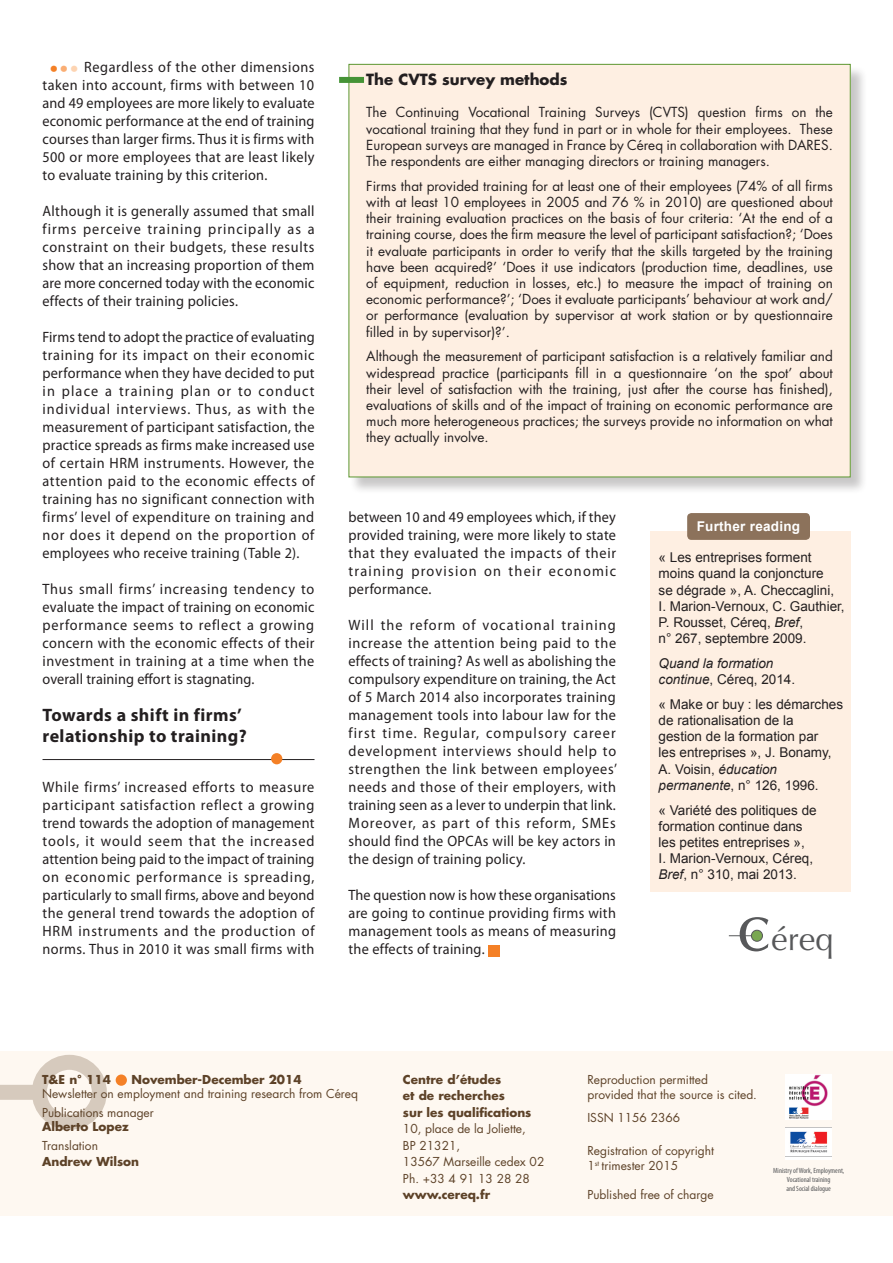
<style>
.page{position:relative;width:893px;height:1263px;background:#fff}
.page>*{position:absolute;margin:0;border:0;box-sizing:border-box;transform-origin:0 0}
.t1{font:33px "Optima";color:#57585a}
.t2{font:700 18px/21.6px "Myriad Pro";letter-spacing:.025em;color:#231f20}
.t3{font:15px/18px "Myriad Pro";letter-spacing:.02em;color:#231f20;text-align:justify;scale:.95 1}
.t4{font:700 15px "Futura";color:#231f20}
.t5{font:13.5px/16.2px "Futura";color:#231f20;text-align:justify}
.t6{font:13.5px/16.2px "Arial";color:#231f20}
.t7{font:italic 13.5px/16.2px "Arial";color:#231f20}
.t8{font:700 13.5px "Arial";letter-spacing:.02em;color:#fff}
.t9{font:12px/16.5px "Futura";color:#5d4228}
.t10{font:700 12px/16.5px "Futura";color:#5d4228}
.t11{font:condensed 7.5px/9px "Myriad Pro";color:#57585a;text-align:center}
.s1{font-family:"Futura";font-weight:300;font-size:16.5px;color:#f48026}
.s2{font-family:"Futura";font-weight:300;font-size:16.5px;color:#faae74}
.s3{font-family:"Futura";font-weight:300;font-size:16.5px;color:#fdd4b2}
.s4{font-style:italic}
.s5{font-style:normal}
.s6{font-size:69px}
</style>
<div class="page">
<div style="left:0;top:1050px;width:893px;height:165px;background:#fef8f1"></div>
<div style="left:0;top:1085px;width:39px;height:15px;background:#d6cabd"></div>
<div style="left:32px;top:1055px;width:75px;height:75px;border:15px solid #9a846e;border-radius:50%"></div>
<hr style="left:43px;top:759px;width:271px;height:1px;background:#231f20">
<div style="left:116px;top:1074px;width:11px;height:12px;background:#f48026;border-radius:50%"></div>
<svg style="left:729px;top:935px;width:22px;height:1px"></svg>
<div style="left:751px;top:930px;width:11px;height:11px;background:#79a751;border-radius:50%"></div>
<div style="left:751px;top:930px;width:11px;height:11px;border:1px solid #57585a;border-radius:50%"></div>
<img style="left:785px;top:1074px;width:47px;height:45px">
<img style="left:786px;top:1127px;width:46px;height:32px">
<div style="left:650px;top:531px;width:200px;height:360px;background:#feefe2"></div>
<div style="left:687px;top:513px;width:123px;height:27px;background:#8c725b;border-radius:4px"></div>
<div style="left:349px;top:65px;width:519px;height:430px;background:#231f20;opacity:.25"></div>
<div style="left:349px;top:64px;width:501px;height:413px;background:#feefe2"></div>
<div style="left:339px;top:77px;width:25px;height:6px;background:#459336"></div>
<div style="left:271px;top:753px;width:11px;height:11px;background:#f48026;border-radius:50%"></div>
<div style="left:488px;top:945px;width:11px;height:11px;background:#f48026"></div>
<p class="t3" style="left:43px;top:58px;width:288px;text-indent:6px"><span class="s1">•</span><span class="s2">•</span><span class="s3">•</span> Regardless of the other dimensions taken into account, firms with between 10 and 49 employees are more likely to evaluate economic performance at the end of training courses than larger firms. Thus it is firms with 500 or more employees that are least likely to evaluate training by this criterion.</p>
<p class="t3" style="left:43px;top:202px;width:288px">Although it is generally assumed that small firms perceive training principally as a constraint on their budgets, these results show that an increasing proportion of them are more concerned today with the economic effects of their training policies.</p>
<p class="t3" style="left:43px;top:328px;width:288px">Firms tend to adopt the practice of evaluating training for its impact on their economic performance when they have decided to put in place a training plan or to conduct individual interviews. Thus, as with the measurement of participant satisfaction, the practice spreads as firms make increased use of certain HRM instruments. However, the attention paid to the economic effects of training has no significant connection with firms’ level of expenditure on training and nor does it depend on the proportion of employees who receive training (Table 2).</p>
<p class="t3" style="left:43px;top:580px;width:288px">Thus small firms’ increasing tendency to evaluate the impact of training on economic performance seems to reflect a growing concern with the economic effects of their investment in training at a time when the overall training effort is stagnating.</p>
<p class="t2" style="left:43px;top:703px;width:206px">Towards a shift in firms’ relationship to training?</p>
<p class="t3" style="left:43px;top:778px;width:288px">While firms’ increased efforts to measure participant satisfaction reflect a growing trend towards the adoption of management tools, it would seem that the increased attention being paid to the impact of training on economic performance is spreading, particularly to small firms, above and beyond the general trend towards the adoption of HRM instruments and the production of norms. Thus in 2010 it was small firms with</p>
<p class="t4" style="left:366px;top:69px;width:203px">The CVTS survey methods</p>
<p class="t5" style="left:366px;top:104px;width:468px">The Continuing Vocational Training Surveys (CVTS) question firms on the vocational training that they fund in part or in whole for their employees. These European surveys are managed in France by Céreq in collaboration with DARES.<br>The respondents are either managing directors or training managers.</p>
<p class="t5" style="left:366px;top:178px;width:468px">Firms that provided training for at least one of their employees (74% of all firms with at least 10 employees in 2005 and 76 % in 2010) are questioned about their training evaluation practices on the basis of four criteria: ‘At the end of a training course, does the firm measure the level of participant satisfaction?; ‘Does it evaluate participants in order to verify that the skills targeted by the training have been acquired?’ ‘Does it use indicators (production time, deadlines, use of equipment, reduction in losses, etc.) to measure the impact of training on economic performance?’; ‘Does it evaluate participants’ behaviour at work and/ or performance (evaluation by supervisor at work station or by questionnaire filled in by supervisor)?’.</p>
<p class="t5" style="left:366px;top:348px;width:468px">Although the measurement of participant satisfaction is a relatively familiar and widespread practice (participants fill in a questionnaire ‘on the spot’ about their level of satisfaction with the training, just after the course has finished), evaluations of skills and of the impact of training on economic performance are much more heterogeneous practices; the surveys provide no information on what they actually involve.</p>
<p class="t3" style="left:349px;top:508px;width:283px">between 10 and 49 employees which, if they provided training, were more likely to state that they evaluated the impacts of their training provision on their economic performance.</p>
<p class="t3" style="left:349px;top:616px;width:284px">Will the reform of vocational training increase the attention being paid to the effects of training? As well as abolishing the compulsory expenditure on training, the Act of 5 March 2014 also incorporates training management tools into labour law for the first time. Regular, compulsory career development interviews should help to strengthen the link between employees’ needs and those of their employers, with training seen as a lever to underpin that link.<br>Moreover, as part of this reform, SMEs should find the OPCAs will be key actors in the design of training policy.</p>
<p class="t3" style="left:349px;top:886px;width:283px">The question now is how these organisations are going to continue providing firms with management tools as means of measuring the effects of training.</p>
<p class="t8" style="left:697px;top:518px;width:105px">Further reading</p>
<p class="t6" style="left:659px;top:549px;width:188px">« Les entreprises forment moins quand la conjoncture<br>se dégrade », A. Checcaglini,<br>I. Marion-Vernoux, C. Gauthier,<br>P. Rousset, Céreq, <span class="s4">Bref</span>,<br>n° 267, septembre 2009.</p>
<p class="t7" style="left:659px;top:655px;width:138px">Quand la formation continue<span class="s5">, Céreq, 2014.</span></p>
<p class="t6" style="left:659px;top:696px;width:186px">« Make or buy : les démarches de rationalisation de la<br>gestion de la formation par<br>les entreprises », J. Bonamy,<br>A. Voisin, <span class="s4">éducation permanente</span>, n° 126, 1996.</p>
<p class="t6" style="left:659px;top:802px;width:160px">« Variété des politiques de formation continue dans les petites entreprises »,<br>I. Marion-Vernoux, Céreq,<br><span class="s4">Bref</span>, n° 310, mai 2013.</p>
<h1 class="t1" style="left:737px;top:920px;width:98px"><span class="s6">c</span>éreq</h1>
<p class="t10" style="left:42px;top:1071px;width:70px">T&amp;E n° 114</p>
<p class="t10" style="left:131px;top:1071px;width:172px">November-December 2014</p>
<p class="t9" style="left:42px;top:1084px;width:317px;line-height:18.6px">Newsletter on employment and training research from Céreq<br>Publications manager</p>
<p class="t10" style="left:42px;top:1118px;width:88px">Alberto Lopez</p>
<p class="t9" style="left:42px;top:1137px;width:57px">Translation</p>
<p class="t10" style="left:42px;top:1153px;width:98px">Andrew Wilson</p>
<p class="t10" style="left:403px;top:1071px;width:130px">Centre d’études<br>et de recherches<br>sur les qualifications</p>
<p class="t9" style="left:403px;top:1120px;width:143px">10, place de la Joliette,<br>BP 21321,<br>13567 Marseille cedex 02<br>Ph. +33 4 91 13 28 28</p>
<p class="t10" style="left:403px;top:1186px;width:89px">www.cereq.fr</p>
<p class="t9" style="left:587px;top:1071px;width:171px;line-height:15px">Reproduction permitted provided that the source is cited.</p>
<p class="t9" style="left:587px;top:1109px;width:94px">ISSN 1156 2366</p>
<p class="t9" style="left:587px;top:1143px;width:128px;line-height:15px">Registration of copyright<br>1<sup>st</sup> trimester 2015</p>
<p class="t9" style="left:587px;top:1186px;width:128px">Published free of charge</p>
<p class="t11" style="left:773px;top:1165px;width:73px">Ministry of Work, Employment,<br>Vocational training<br>and Social dialogue</p>
</div>
